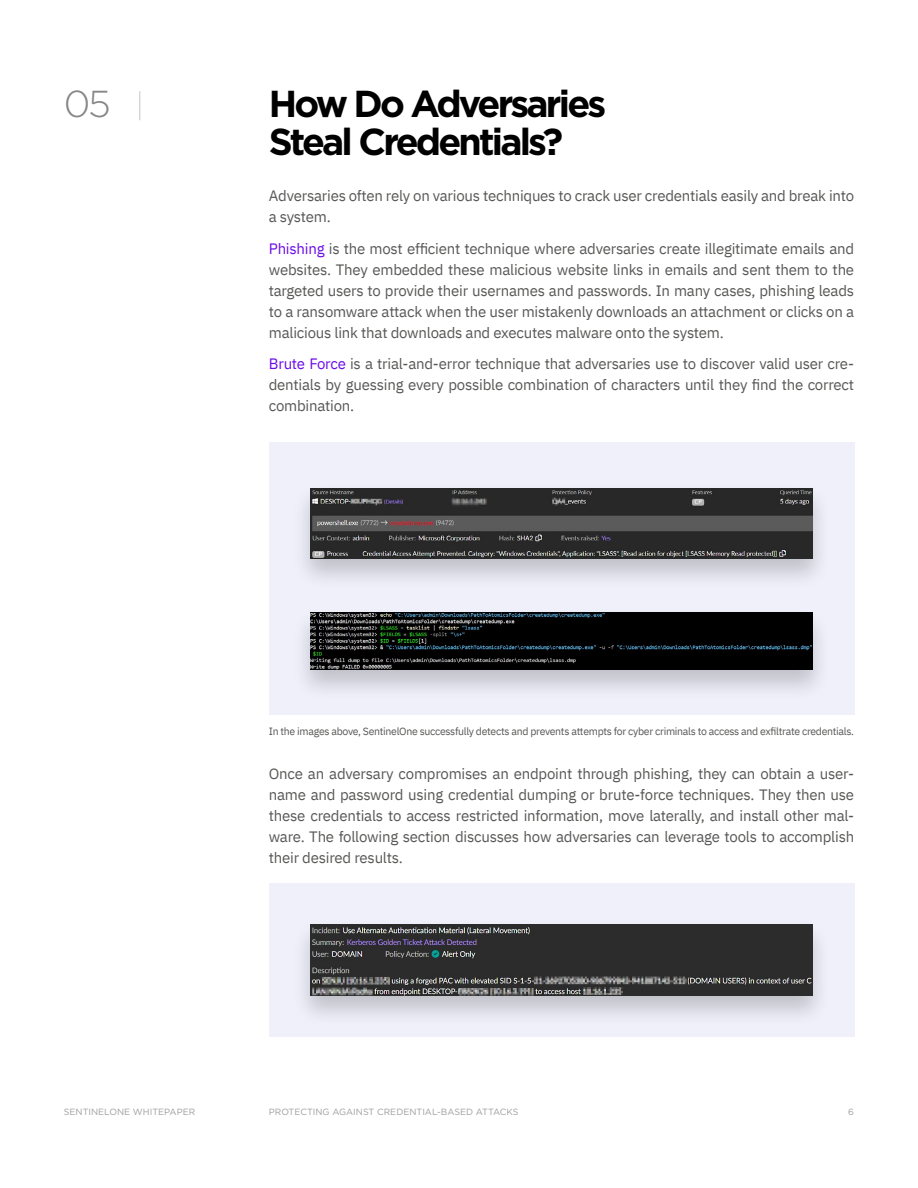
<style>
.page{position:relative;width:918px;height:1188px;background:#fff}
.page>*{position:absolute;margin:0;border:0;box-sizing:border-box;transform-origin:0 0}
.t1{font:700 37.5px/37.5px "Gotham";letter-spacing:-.075em;color:#000}
.t2{font:300 37.5px "Gotham";color:#878787}
.t3{font:15px/21px "IBM Plex Sans";letter-spacing:-.015em;color:#575756;text-align:justify}
.t4{font:10.5px "IBM Plex Sans";letter-spacing:-.03em;color:#575756}
.t5{font:9px "Gotham";color:#9d9d9c}
.s1{color:#6b0aea}
</style>
<div class="page">
<div style="left:269px;top:442px;width:585px;height:274px;background:#eff0fa"></div>
<div style="left:292px;top:482px;width:539px;height:108px;background:#000;opacity:.2"></div>
<img style="left:311px;top:488px;width:501px;height:71px">
<div style="left:292px;top:607px;width:539px;height:94px;background:#000;opacity:.2"></div>
<img style="left:311px;top:613px;width:501px;height:57px">
<div style="left:269px;top:884px;width:585px;height:153px;background:#eff0fa"></div>
<div style="left:292px;top:919px;width:539px;height:109px;background:#000;opacity:.2"></div>
<img style="left:311px;top:925px;width:501px;height:71px">
<svg style="left:139px;top:91px;width:1px;height:29px"></svg>
<h1 class="t2" style="left:64px;top:80px;width:49px">05</h1>
<h1 class="t1" style="left:269px;top:85px;width:339px">How Do Adversaries<br>Steal Credentials?</h1>
<p class="t3" style="left:269px;top:184px;width:587px">Adversaries often rely on various techniques to crack user credentials easily and break into a system.</p>
<p class="t3" style="left:269px;top:236px;width:587px"><span class="s1">Phishing</span> is the most efficient technique where adversaries create illegitimate emails and websites. They embedded these malicious website links in emails and sent them to the targeted users to provide their usernames and passwords. In many cases, phishing leads to a ransomware attack when the user mistakenly downloads an attachment or clicks on a malicious link that downloads and executes malware onto the system.</p>
<p class="t3" style="left:269px;top:352px;width:587px"><span class="s1">Brute Force</span> is a trial-and-error technique that adversaries use to discover valid user cre&shy;dentials by guessing every possible combination of characters until they find the correct combination.</p>
<p class="t4" style="left:269px;top:723px;width:587px">In the images above, SentinelOne successfully detects and prevents attempts for cyber criminals to access and exfiltrate credentials.</p>
<p class="t3" style="left:269px;top:761px;width:587px">Once an adversary compromises an endpoint through phishing, they can obtain a user&shy;name and password using credential dumping or brute-force techniques. They then use these credentials to access restricted information, move laterally, and install other mal&shy;ware. The following section discusses how adversaries can leverage tools to accomplish their desired results.</p>
<p class="t5" style="left:64px;top:1106px;width:133px">SENTINELONE WHITEPAPER</p>
<p class="t5" style="left:269px;top:1106px;width:251px">PROTECTING AGAINST CREDENTIAL-BASED ATTACKS</p>
<p class="t5" style="left:848px;top:1106px;width:7px">6</p>
</div>
